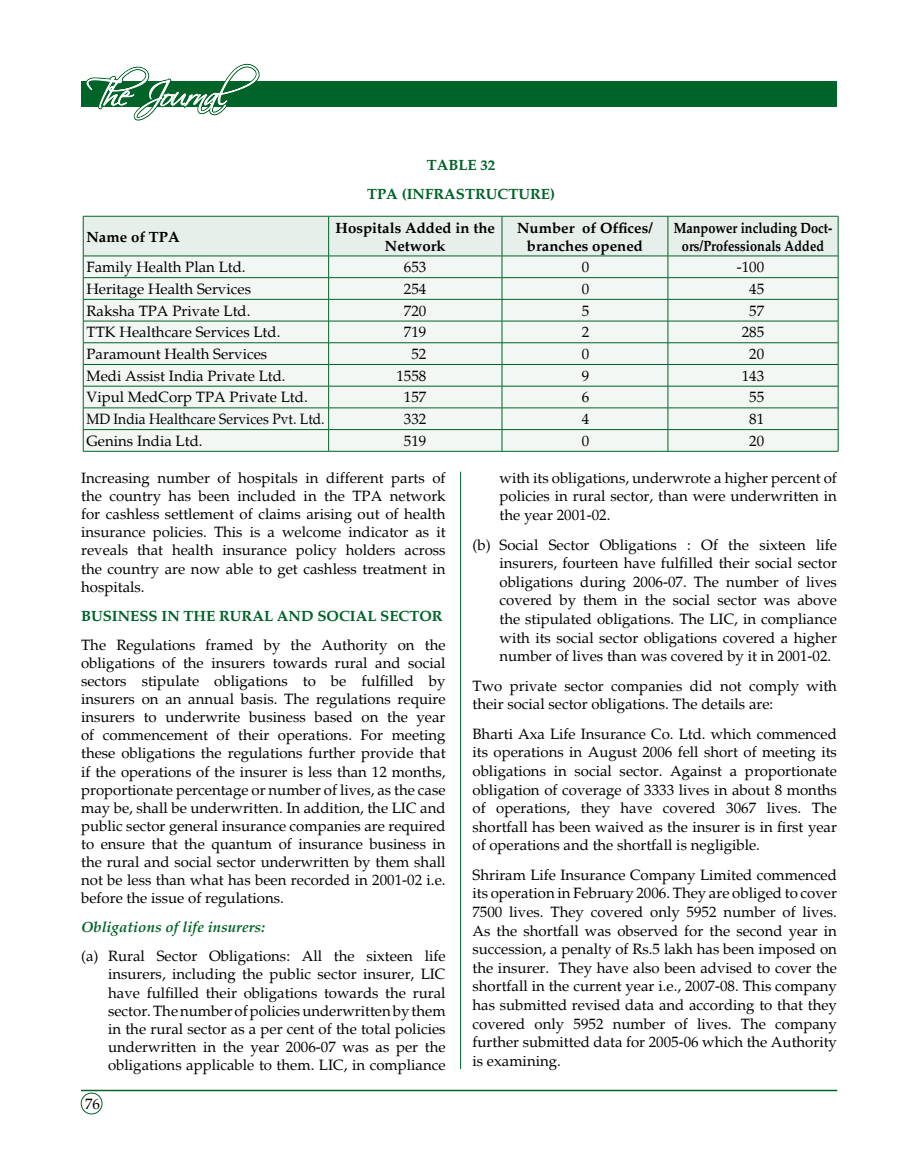
<style>
.page{position:relative;width:918px;height:1161px;background:#fff}
.page>*{position:absolute;margin:0;border:0;box-sizing:border-box;transform-origin:0 0}
.t1{font:33px "Scriptina";letter-spacing:-.04em;color:#fff}
.t2{font:15px/18.1px "Palatino";color:#000;text-align:justify}
.t3{font:700 15px/18px "Palatino";color:#000;text-align:center}
.t4{font:700 15px/28.8px "Palatino";color:#006327;text-align:center}
.t5{font:700 15px/18px "Palatino";color:#000;text-align:center;scale:.85 1}
.t6{font:15px "Palatino";color:#000;scale:.92 1}
.t7{font:italic 700 15px "Palatino";color:#006327}
</style>
<div class="page">
<div style="left:81px;top:81px;width:756px;height:25px;background:#006327"></div>
<svg style="left:84px;top:63px;width:177px;height:58px"></svg>
<hr style="left:81px;top:1090px;width:756px;height:1px;background:#006327">
<div style="left:81px;top:1093px;width:21px;height:21px;border:1px solid #006327;border-radius:50%"></div>
<svg style="left:83px;top:216px;width:756px;height:235px"></svg>
<hr style="left:83px;top:451px;width:246px;height:1px;background:#006327">
<hr style="left:329px;top:451px;width:173px;height:1px;background:#006327">
<hr style="left:502px;top:451px;width:166px;height:1px;background:#006327">
<hr style="left:668px;top:451px;width:170px;height:1px;background:#006327">
<hr style="left:460px;top:472px;width:1px;height:597px;background:#006327">
<h1 class="t1" style="left:86px;top:74px;width:174px">The Journal</h1>
<p class="t4" style="left:367px;top:151px;width:189px">TABLE 32<br>TPA (INFRASTRUCTURE)</p>
<p class="t3" style="left:86px;top:228px;width:95px">Name of TPA</p>
<p class="t3" style="left:336px;top:219px;width:161px">Hospitals Added in the<br>Network</p>
<p class="t3" style="left:517px;top:219px;width:137px">Number of Offices/ branches opened</p>
<p class="t5" style="left:674px;top:219px;width:188px">Manpower including Doct&shy;ors/Professionals Added</p>
<p class="t2" style="left:86px;top:258px;width:161px">Family Health Plan Ltd.</p>
<p class="t2" style="left:404px;top:258px;width:24px">653</p>
<p class="t2" style="left:582px;top:258px;width:9px">0</p>
<p class="t2" style="left:737px;top:258px;width:29px">-100</p>
<p class="t2" style="left:86px;top:280px;width:166px">Heritage Health Services</p>
<p class="t2" style="left:404px;top:280px;width:24px">254</p>
<p class="t2" style="left:582px;top:280px;width:9px">0</p>
<p class="t2" style="left:749px;top:280px;width:16px">45</p>
<p class="t2" style="left:87px;top:302px;width:165px">Raksha TPA Private Ltd.</p>
<p class="t2" style="left:404px;top:302px;width:24px">720</p>
<p class="t2" style="left:582px;top:302px;width:9px">5</p>
<p class="t2" style="left:749px;top:302px;width:16px">57</p>
<p class="t2" style="left:87px;top:324px;width:195px">TTK Healthcare Services Ltd.</p>
<p class="t2" style="left:404px;top:324px;width:24px">719</p>
<p class="t2" style="left:582px;top:324px;width:9px">2</p>
<p class="t2" style="left:742px;top:324px;width:24px">285</p>
<p class="t2" style="left:87px;top:345px;width:182px">Paramount Health Services</p>
<p class="t2" style="left:411px;top:345px;width:16px">52</p>
<p class="t2" style="left:582px;top:345px;width:9px">0</p>
<p class="t2" style="left:749px;top:345px;width:16px">20</p>
<p class="t2" style="left:87px;top:367px;width:201px">Medi Assist India Private Ltd.</p>
<p class="t2" style="left:396px;top:367px;width:31px">1558</p>
<p class="t2" style="left:582px;top:367px;width:9px">9</p>
<p class="t2" style="left:742px;top:367px;width:24px">143</p>
<p class="t2" style="left:87px;top:389px;width:223px">Vipul MedCorp TPA Private Ltd.</p>
<p class="t2" style="left:404px;top:389px;width:24px">157</p>
<p class="t2" style="left:582px;top:389px;width:9px">6</p>
<p class="t2" style="left:749px;top:389px;width:16px">55</p>
<p class="t6" style="left:86px;top:410px;width:260px">MD India Healthcare Services Pvt. Ltd.</p>
<p class="t2" style="left:404px;top:410px;width:24px">332</p>
<p class="t2" style="left:582px;top:410px;width:9px">4</p>
<p class="t2" style="left:749px;top:410px;width:16px">81</p>
<p class="t2" style="left:86px;top:432px;width:118px">Genins India Ltd.</p>
<p class="t2" style="left:404px;top:432px;width:24px">519</p>
<p class="t2" style="left:582px;top:432px;width:9px">0</p>
<p class="t2" style="left:749px;top:432px;width:16px">20</p>
<p class="t2" style="left:81px;top:469px;width:366px">Increasing number of hospitals in different parts of the country has been included in the TPA network for cashless settlement of claims arising out of health insurance policies. This is a welcome indicator as it reveals that health insurance policy holders across the country are now able to get cashless treatment in hospitals.</p>
<p class="t4" style="left:81px;top:601px;width:21px">Business</p>
<p class="t4" style="left:162px;top:601px;width:34px">in the</p>
<p class="t4" style="left:219px;top:601px;width:12px">rural</p>
<p class="t4" style="left:277px;top:601px;width:13px">and</p>
<p class="t4" style="left:317px;top:601px;width:11px">social</p>
<p class="t4" style="left:380px;top:601px;width:12px">sector</p>
<p class="t2" style="left:81px;top:636px;width:366px">The Regulations framed by the Authority on the obligations of the insurers towards rural and social sectors stipulate obligations to be fulfilled by insurers on an annual basis. The regulations require insurers to underwrite business based on the year of commencement of their operations. For meeting these obligations the regulations further provide that if the operations of the insurer is less than 12 months, proportionate percentage or number of lives, as the case may be, shall be underwritten. In addition, the LIC and public sector general insurance companies are required to ensure that the quantum of insurance business in the rural and social sector underwritten by them shall not be less than what has been recorded in 2001-02 i.e. before the issue of regulations.</p>
<p class="t7" style="left:81px;top:919px;width:185px">Obligations of life insurers:</p>
<p class="t2" style="left:108px;top:948px;width:339px;text-indent:-27px">(a) Rural Sector Obligations: All the sixteen life insurers, including the public sector insurer, LIC have fulfilled their obligations towards the rural sector. The number of policies underwritten by them in the rural sector as a per cent of the total policies underwritten in the year 2006-07 was as per the obligations applicable to them. LIC, in compliance</p>
<p class="t2" style="left:85px;top:1095px;width:16px">76</p>
<p class="t2" style="left:499px;top:469px;width:339px;line-height:18.6px">with its obligations, underwrote a higher percent of policies in rural sector, than were underwritten in the year 2001-02.</p>
<p class="t2" style="left:499px;top:535px;width:339px;line-height:18.6px;text-indent:-27px">(b) Social Sector Obligations : Of the sixteen life insurers, fourteen have fulfilled their social sector obligations during 2006-07. The number of lives covered by them in the social sector was above the stipulated obligations. The LIC, in compliance with its social sector obligations covered a higher number of lives than was covered by it in 2001-02.</p>
<p class="t2" style="left:472px;top:677px;width:366px;line-height:18.6px">Two private sector companies did not comply with their social sector obligations. The details are:</p>
<p class="t2" style="left:472px;top:725px;width:366px;line-height:18.6px">Bharti Axa Life Insurance Co. Ltd. which commenced its operations in August 2006 fell short of meeting its obligations in social sector. Against a proportionate obligation of coverage of 3333 lives in about 8 months of operations, they have covered 3067 lives. The shortfall has been waived as the insurer is in first year of operations and the shortfall is negligible.</p>
<p class="t2" style="left:472px;top:866px;width:366px;line-height:18.6px">Shriram Life Insurance Company Limited commenced its operation in February 2006. They are obliged to cover 7500 lives. They covered only 5952 number of lives.<br>As the shortfall was observed for the second year in succession, a penalty of Rs.5 lakh has been imposed on the insurer. They have also been advised to cover the shortfall in the current year i.e., 2007-08. This company has submitted revised data and according to that they covered only 5952 number of lives. The company further submitted data for 2005-06 which the Authority is examining.</p>
</div>
